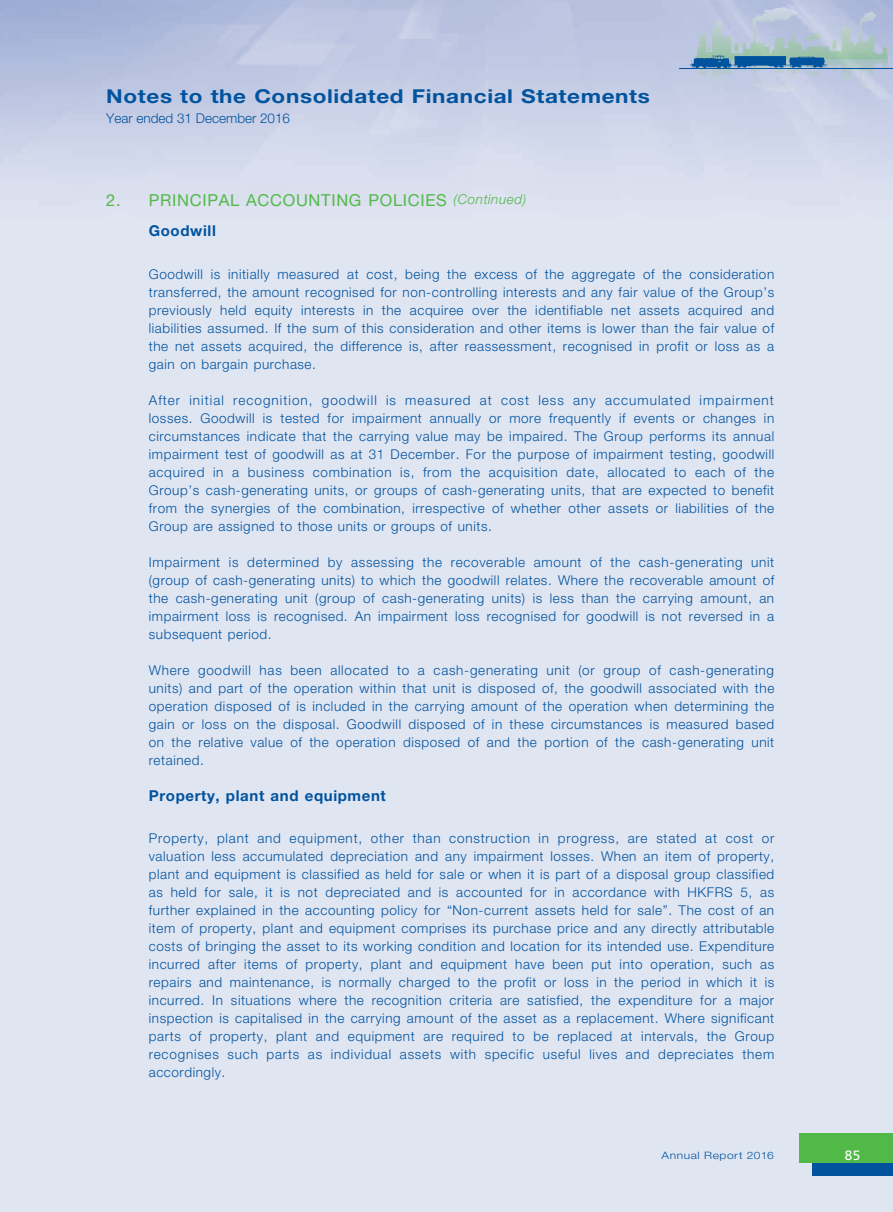
<style>
.page{position:relative;width:893px;height:1212px;background:#fff}
.page>*{position:absolute;margin:0;border:0;box-sizing:border-box;transform-origin:0 0}
.t1{font:700 19.2px "Helvetica Neue";letter-spacing:.03em;color:#01539e;scale:1.18 1}
.t2{font:16.5px "Helvetica Neue";letter-spacing:.04em;color:#51b948}
.t3{font:700 15px "Helvetica Neue";letter-spacing:.04em;color:#01539e}
.t4{font:300 13.5px/18px "Helvetica Neue";letter-spacing:.04em;color:#01539e;text-align:justify}
.t5{font:300 13.5px "Helvetica Neue";color:#01539e}
.t6{font:13.5px "Frutiger";color:#fff}
.t7{font:300 10.2px "Helvetica Neue";letter-spacing:.05em;color:#01539e;scale:1.18 1}
.s1{font-weight:300;font-style:italic;font-size:13.5px}
</style>
<div class="page">
<img style="left:1px;top:0;width:892px;height:1212px">
<img style="left:0;top:0;width:1px;height:1212px">
<div style="left:812px;top:1146px;width:81px;height:30px;background:#01539e"></div>
<div style="left:799px;top:1133px;width:94px;height:30px;background:#51b948"></div>
<svg style="left:690px;top:12px;width:198px;height:80px;background:#a9bed1"></svg>
<hr style="left:680px;top:68px;width:213px;height:1px;background:#01539e">
<h1 class="t1" style="left:106px;top:84px;width:462px">Notes to the Consolidated Financial Statements</h1>
<p class="t5" style="left:106px;top:110px;width:185px">Year ended 31 December 2016</p>
<p class="t2" style="left:106px;top:190px;width:421px">2. PRINCIPAL ACCOUNTING POLICIES <span class="s1">(Continued)</span></p>
<p class="t3" style="left:149px;top:222px;width:69px">Goodwill</p>
<p class="t4" style="left:149px;top:265px;width:627px">Goodwill is initially measured at cost, being the excess of the aggregate of the consideration transferred, the amount recognised for non-controlling interests and any fair value of the Group’s previously held equity interests in the acquiree over the identifiable net assets acquired and liabilities assumed. If the sum of this consideration and other items is lower than the fair value of the net assets acquired, the difference is, after reassessment, recognised in profit or loss as a gain on bargain purchase.</p>
<p class="t4" style="left:149px;top:391px;width:627px">After initial recognition, goodwill is measured at cost less any accumulated impairment losses. Goodwill is tested for impairment annually or more frequently if events or changes in circumstances indicate that the carrying value may be impaired. The Group performs its annual impairment test of goodwill as at 31 December. For the purpose of impairment testing, goodwill acquired in a business combination is, from the acquisition date, allocated to each of the Group’s cash-generating units, or groups of cash-generating units, that are expected to benefit from the synergies of the combination, irrespective of whether other assets or liabilities of the Group are assigned to those units or groups of units.</p>
<p class="t4" style="left:149px;top:552px;width:627px">Impairment is determined by assessing the recoverable amount of the cash-generating unit (group of cash-generating units) to which the goodwill relates. Where the recoverable amount of the cash-generating unit (group of cash-generating units) is less than the carrying amount, an impairment loss is recognised. An impairment loss recognised for goodwill is not reversed in a subsequent period.</p>
<p class="t4" style="left:149px;top:660px;width:627px">Where goodwill has been allocated to a cash-generating unit (or group of cash-generating units) and part of the operation within that unit is disposed of, the goodwill associated with the operation disposed of is included in the carrying amount of the operation when determining the gain or loss on the disposal. Goodwill disposed of in these circumstances is measured based on the relative value of the operation disposed of and the portion of the cash-generating unit retained.</p>
<p class="t3" style="left:149px;top:786px;width:239px">Property, plant and equipment</p>
<p class="t4" style="left:149px;top:829px;width:627px">Property, plant and equipment, other than construction in progress, are stated at cost or valuation less accumulated depreciation and any impairment losses. When an item of property, plant and equipment is classified as held for sale or when it is part of a disposal group classified as held for sale, it is not depreciated and is accounted for in accordance with HKFRS 5, as further explained in the accounting policy for “Non-current assets held for sale”. The cost of an item of property, plant and equipment comprises its purchase price and any directly attributable costs of bringing the asset to its working condition and location for its intended use. Expenditure incurred after items of property, plant and equipment have been put into operation, such as repairs and maintenance, is normally charged to the profit or loss in the period in which it is incurred. In situations where the recognition criteria are satisfied, the expenditure for a major inspection is capitalised in the carrying amount of the asset as a replacement. Where significant parts of property, plant and equipment are required to be replaced at intervals, the Group recognises such parts as individual assets with specific useful lives and depreciates them accordingly.</p>
<p class="t7" style="left:661px;top:1149px;width:97px">Annual Report 2016</p>
<p class="t6" style="left:845px;top:1147px;width:17px">85</p>
</div>
